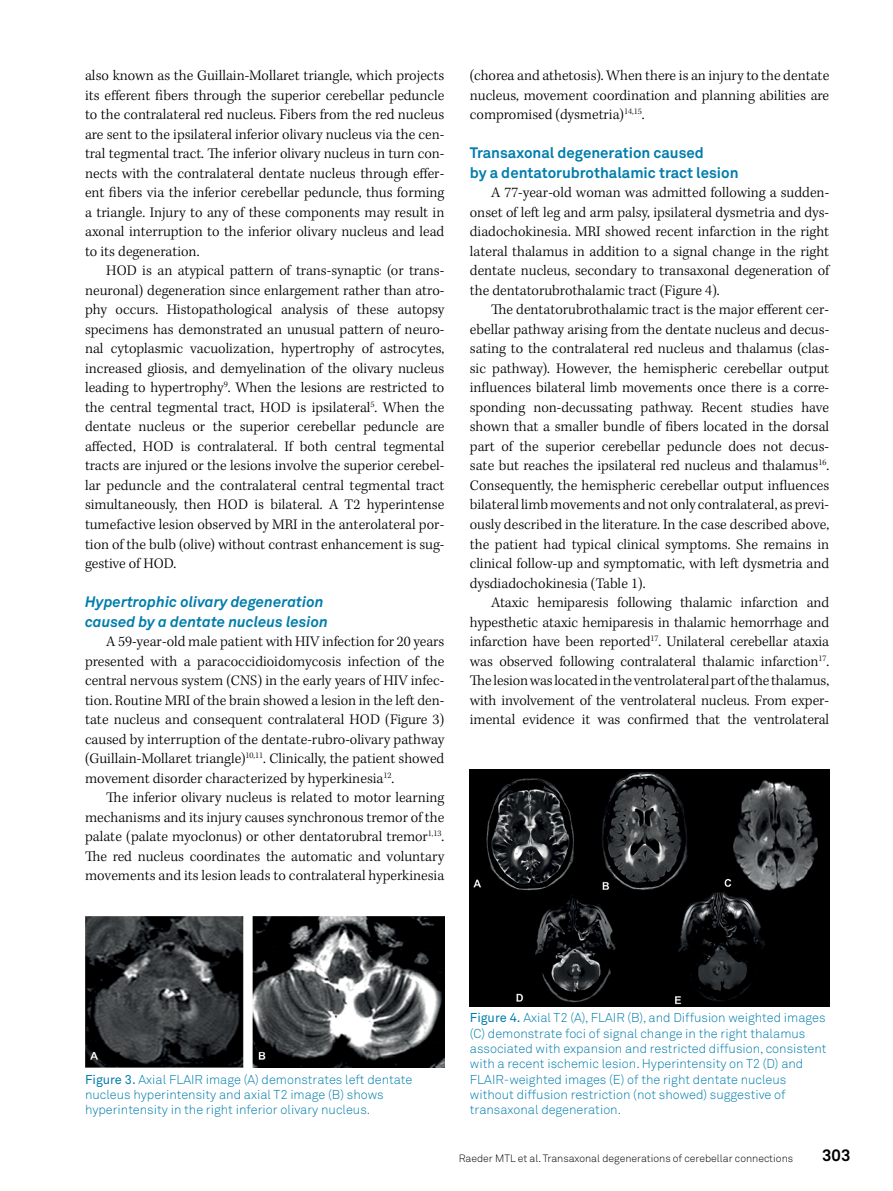
<style>
.page{position:relative;width:893px;height:1191px;background:#fff}
.page>*{position:absolute;margin:0;border:0;box-sizing:border-box;transform-origin:0 0}
.t1{font:700 16.5px "Akkurat Pro";color:#000}
.t2{font:300 15px/19.5px "Kepler Std";color:#000;text-align:justify}
.t3{font:700 15px/19.5px "Akkurat Pro";color:#007dac}
.t4{font:italic 700 15px/19.5px "Akkurat Pro";color:#007dac}
.t5{font:12.75px/15.3px "Akkurat Light Pro";color:#007dac}
.t6{font:10.5px "Akkurat Light Pro";color:#000}
.s1{font-family:"Akkurat Pro"}
</style>
<div class="page">
<img style="left:85px;top:916px;width:359px;height:151px">
<img style="left:470px;top:770px;width:359px;height:236px">
<p class="t2" style="left:85px;top:67px;width:361px">also known as the Guillain-Mollaret triangle, which projects its efferent fibers through the superior cerebellar peduncle to the contralateral red nucleus. Fibers from the red nucleus are sent to the ipsilateral inferior olivary nucleus via the cen&shy;tral tegmental tract. The inferior olivary nucleus in turn con&shy;nects with the contralateral dentate nucleus through effer&shy;ent fibers via the inferior cerebellar peduncle, thus forming a triangle. Injury to any of these components may result in axonal interruption to the inferior olivary nucleus and lead to its degeneration.</p>
<p class="t2" style="left:85px;top:262px;width:361px;text-indent:21px">HOD is an atypical pattern of trans-synaptic (or trans&shy;neuronal) degeneration since enlargement rather than atro&shy;phy occurs. Histopathological analysis of these autopsy specimens has demonstrated an unusual pattern of neuro&shy;nal cytoplasmic vacuolization, hypertrophy of astrocytes, increased gliosis, and demyelination of the olivary nucleus leading to hypertrophy<sup>9</sup>. When the lesions are restricted to the central tegmental tract, HOD is ipsilateral<sup>5</sup>. When the dentate nucleus or the superior cerebellar peduncle are affected, HOD is contralateral. If both central tegmental tracts are injured or the lesions involve the superior cerebel&shy;lar peduncle and the contralateral central tegmental tract simultaneously, then HOD is bilateral. A T2 hyperintense tumefactive lesion observed by MRI in the anterolateral por&shy;tion of the bulb (olive) without contrast enhancement is sug&shy;gestive of HOD.</p>
<p class="t4" style="left:85px;top:592px;width:244px">Hypertrophic olivary degeneration caused by a dentate nucleus lesion</p>
<p class="t2" style="left:85px;top:632px;width:361px;text-indent:21px">A 59-year-old male patient with HIV infection for 20 years presented with a paracoccidioidomycosis infection of the central nervous system (CNS) in the early years of HIV infec&shy;tion. Routine MRI of the brain showed a lesion in the left den&shy;tate nucleus and consequent contralateral HOD (Figure 3) caused by interruption of the dentate-rubro-olivary pathway (Guillain-Mollaret triangle)<sup>10,11</sup>. Clinically, the patient showed movement disorder characterized by hyperkinesia<sup>12</sup>.</p>
<p class="t2" style="left:85px;top:788px;width:361px;text-indent:21px">The inferior olivary nucleus is related to motor learning mechanisms and its injury causes synchronous tremor of the palate (palate myoclonus) or other dentatorubral tremor<sup>1,13</sup>.<br>The red nucleus coordinates the automatic and voluntary movements and its lesion leads to contralateral hyperkinesia</p>
<p class="t2" style="left:470px;top:67px;width:361px">(chorea and athetosis). When there is an injury to the dentate nucleus, movement coordination and planning abilities are compromised (dysmetria)<sup>14,15</sup>.</p>
<p class="t3" style="left:470px;top:143px;width:270px">Transaxonal degeneration caused<br>by a dentatorubrothalamic tract lesion</p>
<p class="t2" style="left:470px;top:184px;width:361px;text-indent:21px">A 77-year-old woman was admitted following a sudden&shy;onset of left leg and arm palsy, ipsilateral dysmetria and dys&shy;diadochokinesia. MRI showed recent infarction in the right lateral thalamus in addition to a signal change in the right dentate nucleus, secondary to transaxonal degeneration of the dentatorubrothalamic tract (Figure 4).</p>
<p class="t2" style="left:470px;top:301px;width:361px;text-indent:21px">The dentatorubrothalamic tract is the major efferent cer&shy;ebellar pathway arising from the dentate nucleus and decus&shy;sating to the contralateral red nucleus and thalamus (clas&shy;sic pathway). However, the hemispheric cerebellar output influences bilateral limb movements once there is a corre&shy;sponding non-decussating pathway. Recent studies have shown that a smaller bundle of fibers located in the dorsal part of the superior cerebellar peduncle does not decus&shy;sate but reaches the ipsilateral red nucleus and thalamus<sup>16</sup>.<br>Consequently, the hemispheric cerebellar output influences bilateral limb movements and not only contralateral, as previ&shy;ously described in the literature. In the case described above, the patient had typical clinical symptoms. She remains in clinical follow-up and symptomatic, with left dysmetria and dysdiadochokinesia (Table 1).</p>
<p class="t2" style="left:470px;top:593px;width:361px;text-indent:21px">Ataxic hemiparesis following thalamic infarction and hypesthetic ataxic hemiparesis in thalamic hemorrhage and infarction have been reported<sup>17</sup>. Unilateral cerebellar ataxia was observed following contralateral thalamic infarction<sup>17</sup>.<br>The lesion was located in the ventrolateral part of the thalamus, with involvement of the ventrolateral nucleus. From exper&shy;imental evidence it was confirmed that the ventrolateral</p>
<p class="t5" style="left:85px;top:1071px;width:329px"><span class="s1">Figure 3.</span> Axial FLAIR image (A) demonstrates left dentate nucleus hyperintensity and axial T2 image (B) shows hyperintensity in the right inferior olivary nucleus.</p>
<p class="t5" style="left:470px;top:1010px;width:358px"><span class="s1">Figure 4.</span> Axial T2 (A), FLAIR (B), and Diffusion weighted images (C) demonstrate foci of signal change in the right thalamus associated with expansion and restricted diffusion, consistent with a recent ischemic lesion. Hyperintensity on T2 (D) and FLAIR-weighted images (E) of the right dentate nucleus without diffusion restriction (not showed) suggestive of transaxonal degeneration.</p>
<p class="t6" style="left:459px;top:1151px;width:336px">Raeder MTL et al. Transaxonal degenerations of cerebellar connections</p>
<p class="t1" style="left:822px;top:1145px;width:30px">303</p>
</div>
